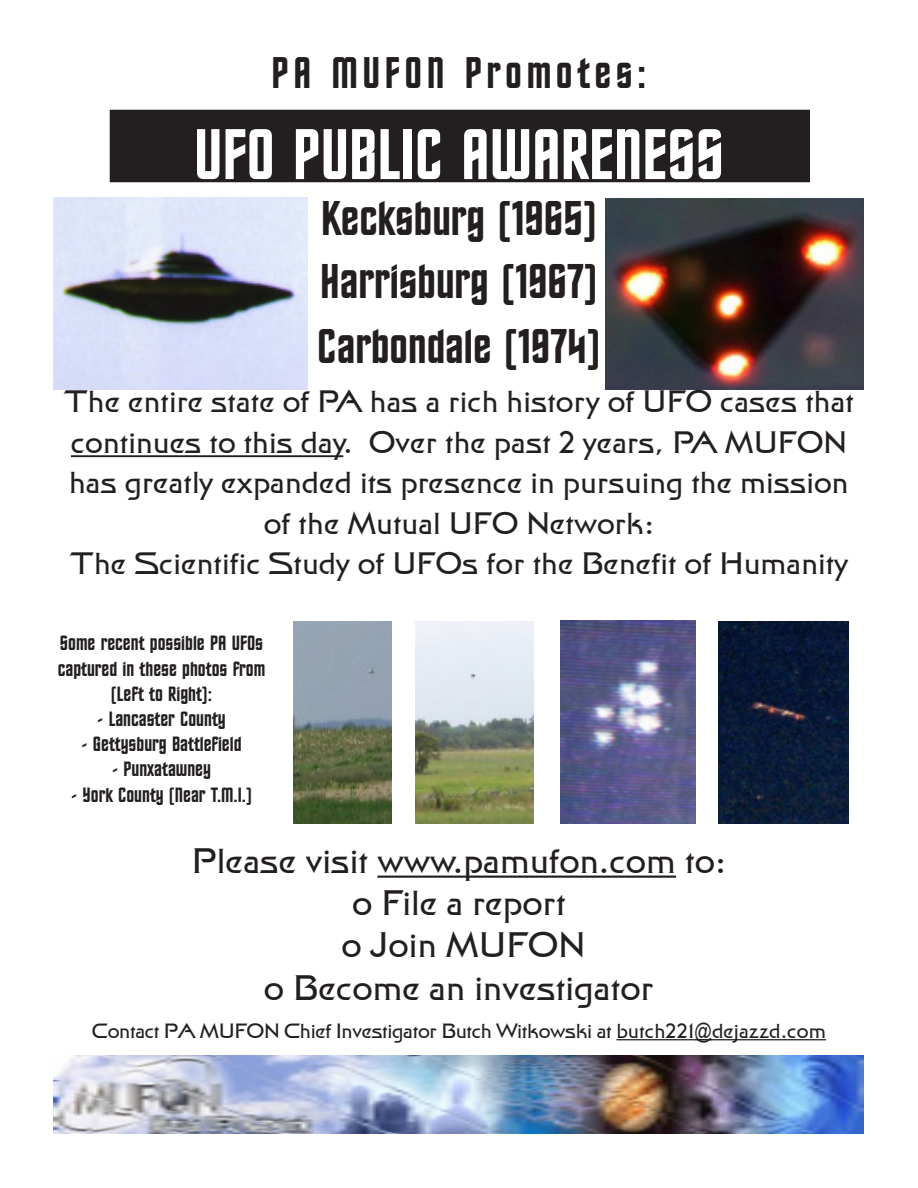
<style>
.page{position:relative;width:918px;height:1188px;background:#fff}
.page>*{position:absolute;margin:0;border:0;box-sizing:border-box;transform-origin:0 0}
.t1{font:72px "Star Trek BT";color:#fff}
.t2{font:49.5px "Star Trek BT";color:#231f20}
.t3{font:45px "Star Trek BT";letter-spacing:.1em;color:#231f20}
.t4{font:36px "Star Trek Film BT";color:#231f20}
.t5{font:31.5px/40.5px "Star Trek Film BT";color:#231f20;text-align:center}
.t6{font:21px/25.2px "Star Trek BT";color:#231f20}
.t7{font:21px "Star Trek Film BT";letter-spacing:-.02em;color:#231f20}
.s1{font-family:"Arial Narrow"}
</style>
<div class="page">
<div style="left:111px;top:111px;width:697px;height:70px;background:#231f20"></div>
<div style="left:110px;top:110px;width:700px;height:72px;border:3px solid #231f20"></div>
<img style="left:54px;top:197px;width:253px;height:193px">
<img style="left:605px;top:198px;width:259px;height:192px">
<hr style="left:71px;top:455px;width:272px;height:2px;background:#231f20">
<img style="left:54px;top:1056px;width:810px;height:78px">
<hr style="left:377px;top:876px;width:299px;height:2px;background:#231f20">
<hr style="left:616px;top:1039px;width:79px;height:1px;background:#231f20">
<svg style="left:695px;top:1039px;width:17px;height:2px"></svg>
<hr style="left:712px;top:1039px;width:114px;height:1px;background:#231f20">
<img style="left:293px;top:621px;width:99px;height:202px">
<img style="left:416px;top:621px;width:118px;height:203px">
<img style="left:560px;top:621px;width:135px;height:202px">
<img style="left:719px;top:621px;width:129px;height:202px">
<p class="t3" style="left:272px;top:56px;width:376px">PA MUFON Promotes:</p>
<p class="t1" style="left:194px;top:127px;width:531px">UFO PUBLIC AWARENESS</p>
<p class="t2" style="left:321px;top:199px;width:277px">Kecksburg (1965)</p>
<p class="t2" style="left:320px;top:262px;width:279px">Harrisburg (1967)</p>
<p class="t2" style="left:317px;top:327px;width:285px">Carbondale (1974)</p>
<p class="t5" style="left:64px;top:384px;width:792px">The entire state of PA has a rich history of UFO cases that continues to this day. Over the past 2 years, PA MUFON has greatly expanded its presence in pursuing the mission of the Mutual UFO Network:</p>
<p class="t5" style="left:70px;top:546px;width:780px">The Scientific Study of UFOs for the Benefit of Humanity</p>
<p class="t6" style="left:58px;top:632px;width:209px">Some recent possible PA UFOs captured in these photos from</p>
<p class="t6" style="left:111px;top:683px;width:103px">(Left to Right):</p>
<p class="t6" style="left:97px;top:708px;width:130px">- Lancaster County</p>
<p class="t6" style="left:82px;top:733px;width:162px">- Gettysburg Battlefield</p>
<p class="t6" style="left:112px;top:758px;width:101px">- Punxatawney</p>
<p class="t6" style="left:71px;top:783px;width:182px">- York County (Near T.M.I.)</p>
<p class="t4" style="left:192px;top:845px;width:536px">Please visit www.pamufon.com to:</p>
<p class="t4" style="left:352px;top:888px;width:215px">o File a report</p>
<p class="t4" style="left:341px;top:930px;width:245px">o Join MUFON</p>
<p class="t4" style="left:264px;top:972px;width:392px">o Become an investigator</p>
<p class="t7" style="left:92px;top:1022px;width:736px">Contact PA MUFON Chief Investigator Butch Witkowski at butch221<span class="s1">@</span>dejazzd.com</p>
</div>
